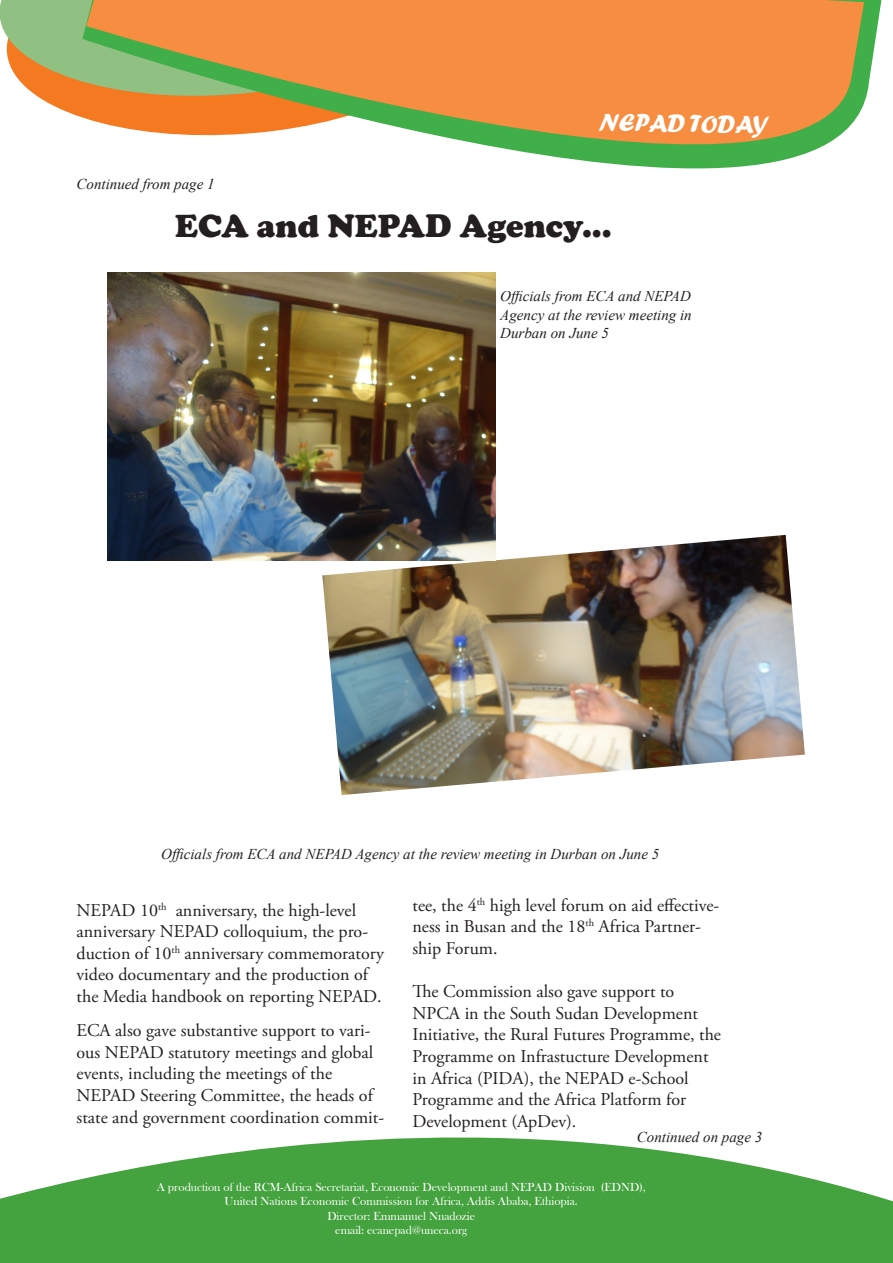
<style>
.page{position:relative;width:893px;height:1263px;background:#fff}
.page>*{position:absolute;margin:0;border:0;box-sizing:border-box;transform-origin:0 0}
.heading1{font:900 33px "Cooper";color:#231f20}
.t1{font:25.8px "Forte";color:#fff}
.body_text{font:18px/21.6px "Adobe Garamond Pro";color:#231f20}
.body_text-2{font:italic 15px/18px "Times New Roman";color:#231f20;text-align:justify}
.t2{font:12px/14.4px "Bask Old Face";color:#fff;text-align:center}
</style>
<div class="page">
<img style="left:322px;top:535px;width:483px;height:260px">
<img style="left:107px;top:299px;width:389px;height:261px">
<svg style="left:0;top:0;width:82px;height:106px;fill:#91c182"></svg>
<svg style="left:82px;top:0;width:800px;height:299px"></svg>
<svg style="left:86px;top:0;width:778px;height:257px"></svg>
<svg style="left:0;top:1137px;width:893px;height:126px;fill:#44a33e"></svg>
<p class="body_text-2" style="left:77px;top:175px;width:140px">Continued from page 1</p>
<p class="t1" style="left:599px;top:107px;width:172px;rotate:1deg">NEPAD TODAY</p>
<p class="heading1" style="left:175px;top:206px;width:438px">ECA and NEPAD Agency...</p>
<p class="body_text-2" style="left:500px;top:287px;width:193px">Officials from ECA and NEPAD Agency at the review meeting in Durban on June 5</p>
<p class="body_text-2" style="left:161px;top:845px;width:500px">Officials from ECA and NEPAD Agency at the review meeting in Durban on June 5</p>
<p class="body_text" style="left:77px;top:900px;width:281px">NEPAD 10<sup>th</sup> anniversary, the high-level</p>
<p class="body_text" style="left:77px;top:921px;width:309px">anniversary NEPAD colloquium, the pro&shy;duction of 10<sup>th</sup> anniversary commemoratory video documentary and the production of the Media handbook on reporting NEPAD.</p>
<p class="body_text" style="left:77px;top:1020px;width:298px">ECA also gave substantive support to vari&shy;ous NEPAD statutory meetings and global events, including the meetings of the</p>
<p class="body_text" style="left:77px;top:1085px;width:309px">NEPAD Steering Committee, the heads of state and government coordination commit-</p>
<p class="body_text" style="left:412px;top:895px;width:308px">tee, the 4<sup>th</sup> high level forum on aid effective&shy;ness in Busan and the 18<sup>th</sup> Africa Partner&shy;ship Forum.</p>
<p class="body_text" style="left:412px;top:981px;width:310px">The Commission also gave support to NPCA in the South Sudan Development Initiative, the Rural Futures Programme, the Programme on Infrastucture Development in Africa (PIDA), the NEPAD e-School Programme and the Africa Platform for Development (ApDev).</p>
<p class="body_text-2" style="left:637px;top:1127px;width:127px">Continued on page 3</p>
<p class="t2" style="left:157px;top:1180px;width:491px">A production of the RCM-Africa Secretariat, Economic Development and NEPAD Division (EDND),<br>United Nations Economic Commission for Africa, Addis Ababa, Ethiopia.</p>
<p class="t2" style="left:327px;top:1209px;width:149px">Director: Emmanuel Nnadozie</p>
<p class="t2" style="left:335px;top:1223px;width:133px">email: ecanepad@uneca.org</p>
</div>
